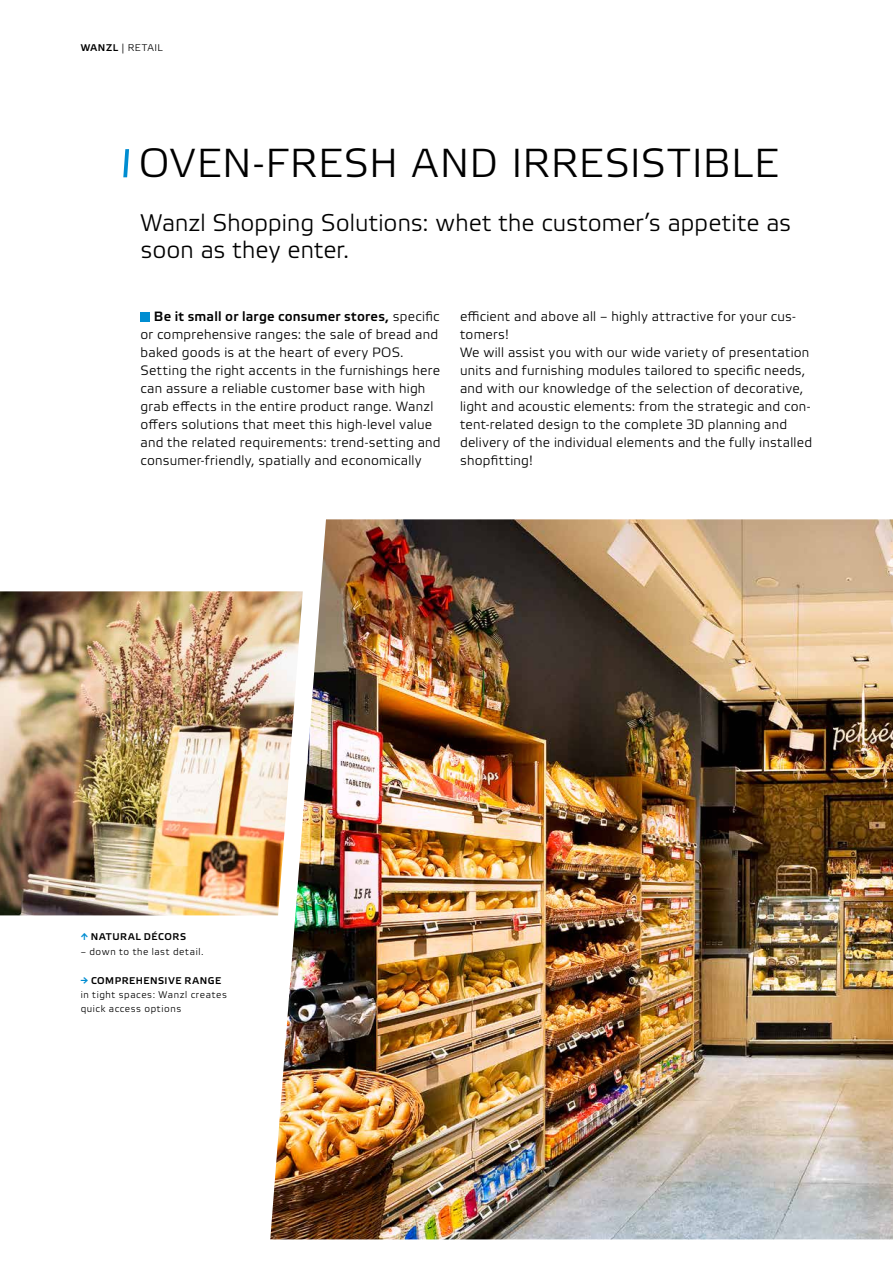
<style>
.page{position:relative;width:893px;height:1263px;background:#fff}
.page>*{position:absolute;margin:0;border:0;box-sizing:border-box;transform-origin:0 0}
.t1{font:300 40.5px "Wanzl Etelka";letter-spacing:.02em;color:#000}
.t2{font:300 24px/27px "Wanzl Etelka";color:#000}
.t3{font:300 13.5px/18px "Wanzl Etelka";letter-spacing:.015em;color:#000}
.t4{font:300 9.75px/14.4px "Wanzl Etelka";letter-spacing:.06em;color:#000}
.t5{font:500 9.75px "Wanzl Etelka";letter-spacing:.055em;color:#000}
.s1{font-weight:500}
.s2{color:#008dd1}
.s3{font-weight:500;color:#008dd1}
</style>
<div class="page">
<img style="left:0;top:591px;width:270px;height:324px">
<img style="left:270px;top:519px;width:623px;height:720px">
<svg style="left:123px;top:149px;width:6px;height:28px"></svg>
<div style="left:141px;top:312px;width:9px;height:9px;background:#008dd1"></div>
<p class="t4" style="left:81px;top:41px;width:84px"><span class="s1">WANZL</span> | RETAIL</p>
<h1 class="t1" style="left:139px;top:140px;width:642px">OVEN-FRESH AND IRRESISTIBLE</h1>
<h2 class="t2" style="left:141px;top:211px;width:652px">Wanzl Shopping Solutions: whet the customer’s appetite as soon as they enter.</h2>
<p class="t3" style="left:141px;top:308px;width:302px;text-indent:13px"><span class="s1">Be it small or large consumer stores,</span> specific or comprehensive ranges: the sale of bread and baked goods is at the heart of every POS.<br>Setting the right accents in the furnishings here can assure a reliable customer base with high grab effects in the entire product range. Wanzl offers solutions that meet this high-level value and the related requirements: trend-setting and consumer-friendly, spatially and economically</p>
<p class="t3" style="left:460px;top:308px;width:354px">efficient and above all – highly attractive for your cus&shy;tomers!<br>We will assist you with our wide variety of presentation units and furnishing modules tailored to specific needs, and with our knowledge of the selection of decorative, light and acoustic elements: from the strategic and con&shy;tent-related design to the complete 3D planning and delivery of the individual elements and the fully installed shopfitting!</p>
<p class="t5" style="left:81px;top:931px;width:107px"><span class="s2">↑</span> NATURAL DÉCORS</p>
<p class="t4" style="left:81px;top:945px;width:124px">– down to the last detail.</p>
<p class="t4" style="left:81px;top:973px;width:148px"><span class="s3">→</span> <span class="s1">COMPREHENSIVE RANGE </span>in tight spaces: Wanzl creates quick access options</p>
</div>
